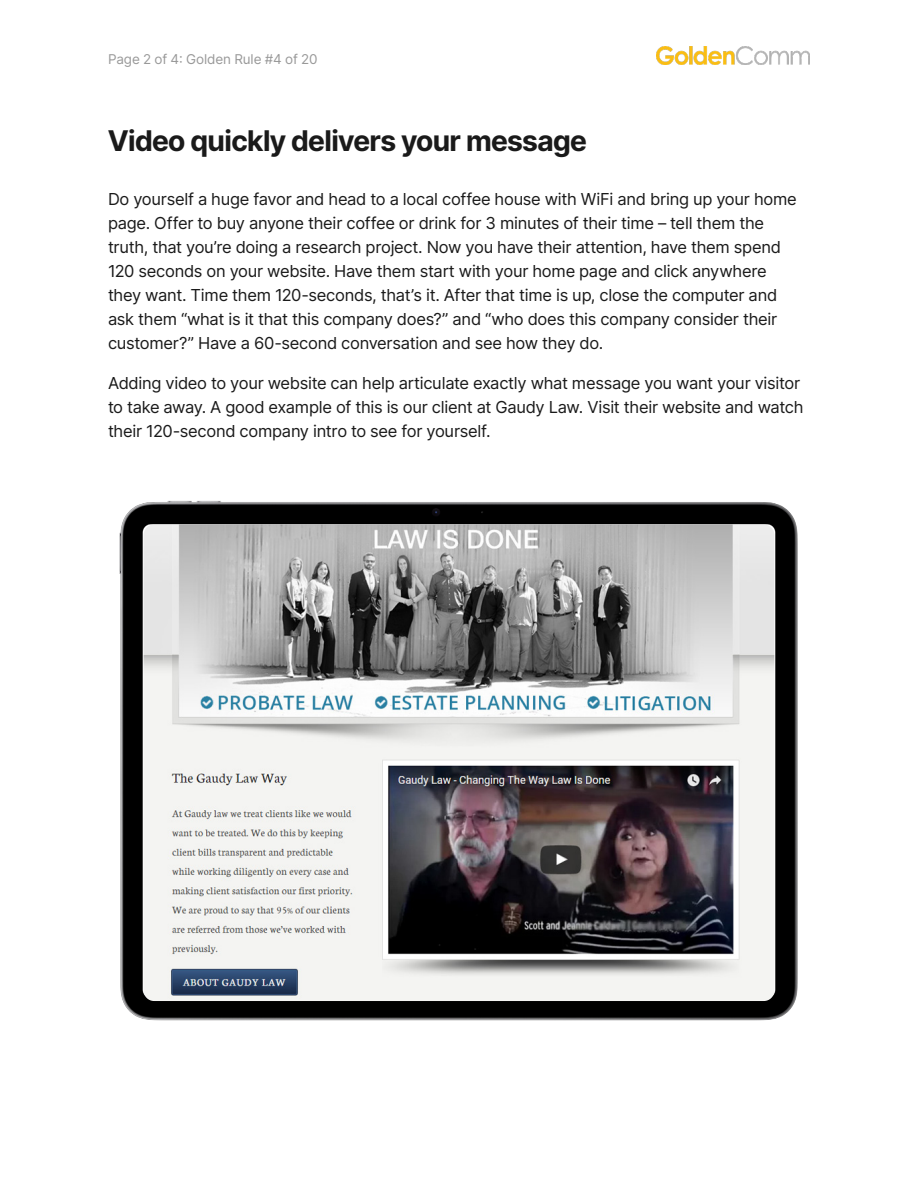
<style>
.page{position:relative;width:918px;height:1188px;background:#fff}
.page>*{position:absolute;margin:0;border:0;box-sizing:border-box;transform-origin:0 0}
.t1{font:700 28.5px "Inter Tight";color:#1a1a1a}
.t2{font:16.5px/24px "Inter";letter-spacing:-.02em;color:#1a1a1a}
.t3{font:13.5px "Inter";letter-spacing:-.005em;color:#999}
</style>
<div class="page">
<img style="left:656px;top:46px;width:154px;height:19px">
<img style="left:119px;top:500px;width:679px;height:521px">
<img style="left:144px;top:525px;width:630px;height:476px">
<p class="t3" style="left:108px;top:49px;width:211px">Page 2 of 4: Golden Rule #4 of 20</p>
<p class="t1" style="left:108px;top:119px;width:480px">Video quickly delivers your message</p>
<p class="t2" style="left:108px;top:186px;width:690px">Do yourself a huge favor and head to a local coffee house with WiFi and bring up your home page. Offer to buy anyone their coffee or drink for 3 minutes of their time – tell them the truth, that you’re doing a research project. Now you have their attention, have them spend 120 seconds on your website. Have them start with your home page and click anywhere they want. Time them 120-seconds, that’s it. After that time is up, close the computer and ask them “what is it that this company does?” and “who does this company consider their customer?” Have a 60-second conversation and see how they do.</p>
<p class="t2" style="left:108px;top:371px;width:697px">Adding video to your website can help articulate exactly what message you want your visitor to take away. A good example of this is our client at Gaudy Law. Visit their website and watch their 120-second company intro to see for yourself.</p>
</div>
